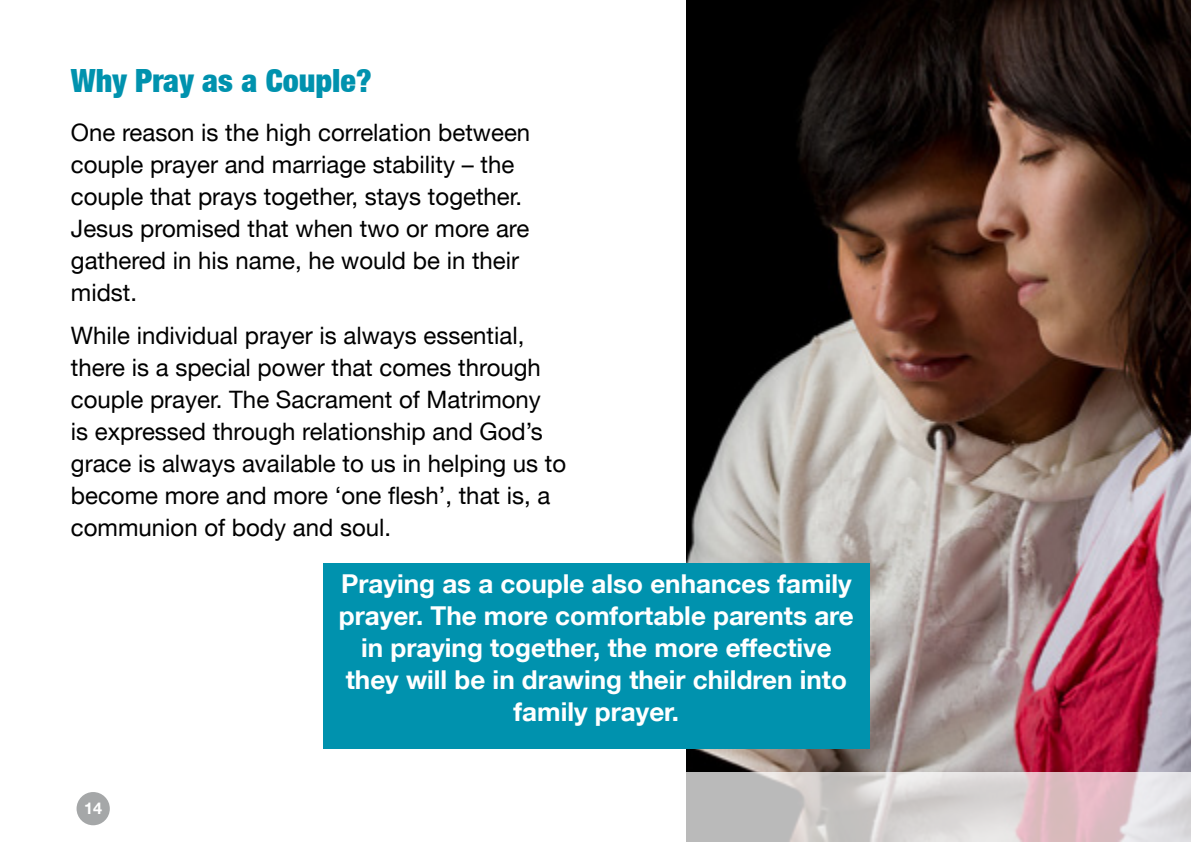
<style>
.page{position:relative;width:1191px;height:842px;background:#fff}
.page>*{position:absolute;margin:0;border:0;box-sizing:border-box;transform-origin:0 0}
.t1{font:900 condensed 32px "Helvetica Neue LT";color:#0092ae}
.t2{font:700 26px/32px "Helvetica Neue LT";color:#fff;text-align:center}
.t3{font:24px/32px "Helvetica Neue LT";color:#000}
.t4{font:700 16.2px "Helvetica Neue LT";color:#fff}
</style>
<div class="page">
<img style="left:686px;top:0;width:505px;height:772px">
<div style="left:323px;top:563px;width:546px;height:185px;background:#0092ae"></div>
<svg style="left:76px;top:772px;width:1115px;height:70px"></svg>
<div style="left:77px;top:792px;width:33px;height:33px;background:#a5a7a8;border-radius:50%"></div>
<h1 class="t1" style="left:71px;top:61px;width:302px">Why Pray as a Couple?</h1>
<p class="t3" style="left:71px;top:116px;width:461px">One reason is the high correlation between couple prayer and marriage stability – the couple that prays together, stays together.<br>Jesus promised that when two or more are gathered in his name, he would be in their midst.</p>
<p class="t3" style="left:71px;top:320px;width:497px">While individual prayer is always essential, there is a special power that comes through couple prayer. The Sacrament of Matrimony<br>is expressed through relationship and God’s grace is always available to us in helping us to become more and more ‘one flesh’, that is, a communion of body and soul.</p>
<p class="t2" style="left:339px;top:567px;width:516px">Praying as a couple also enhances family prayer. The more comfortable parents are in praying together, the more effective they will be in drawing their children into family prayer.</p>
<p class="t4" style="left:84px;top:798px;width:20px">14</p>
</div>
